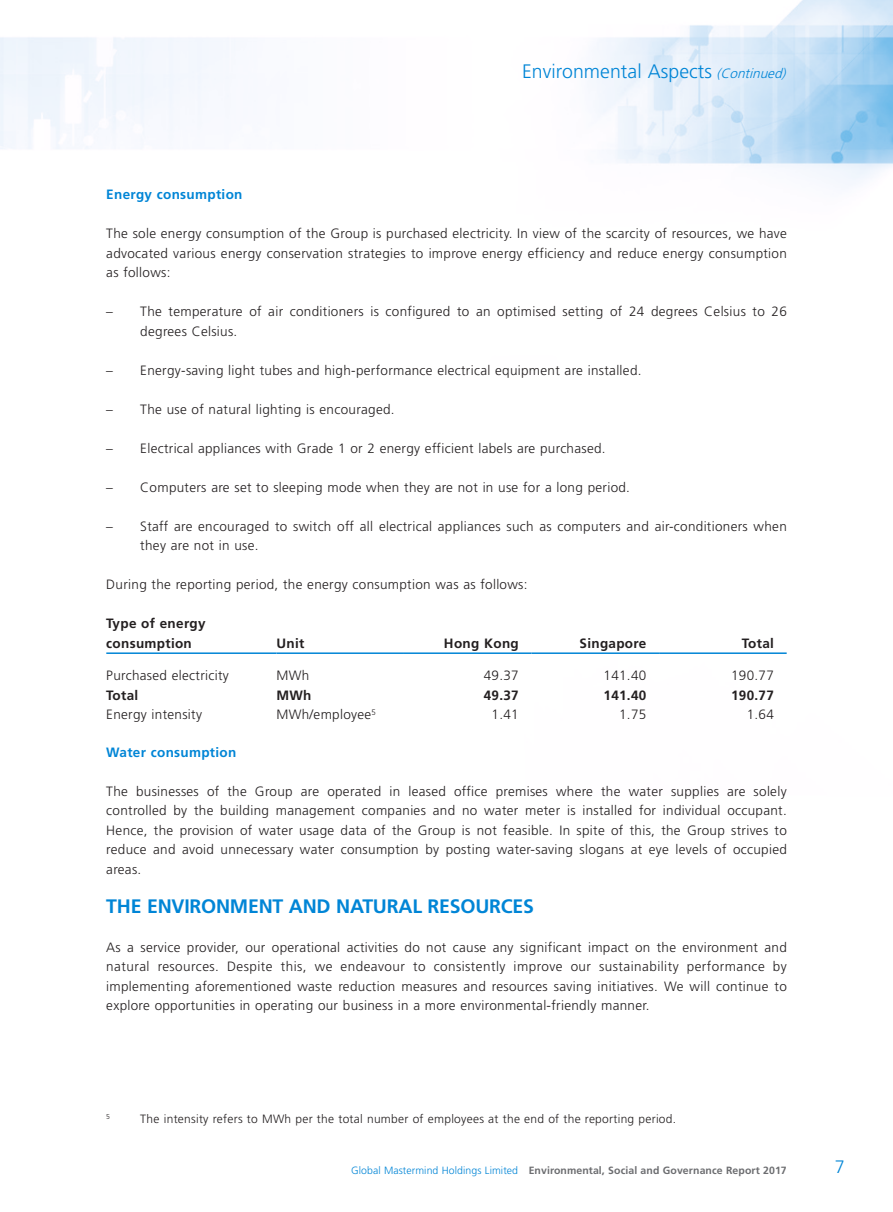
<style>
.page{position:relative;width:893px;height:1212px;background:#fff}
.page>*{position:absolute;margin:0;border:0;box-sizing:border-box;transform-origin:0 0}
.Heading_1{font:700 19.5px "Frutiger LT Std";letter-spacing:-.01em;color:#0085d6}
.t1{font:300 19.5px "Frutiger LT Std";letter-spacing:.005em;color:#0085d6}
.t2{font:300 18px "Frutiger LT Std";color:#0085d6}
.Body_Text{font:300 13.5px/19.5px "Frutiger LT Std";letter-spacing:.025em;color:#231f20;text-align:justify}
.Body_Text-2{font:700 13.5px/19.5px "Frutiger LT Std";letter-spacing:.025em;color:#231f20}
.Heading_2{font:700 13.5px "Frutiger LT Std";letter-spacing:.025em;color:#0085d6}
.t3{font:300 12px "Frutiger LT Std";letter-spacing:.025em;color:#231f20}
.t4{font:700 10.5px "Frutiger LT Std";letter-spacing:.01em;color:#6c6d70}
.t5{font:300 7.05px "Frutiger LT Std";color:#231f20}
.s1{font-style:italic;font-size:13.5px}
.s2{font-weight:300;color:#0085d6}
</style>
<div class="page">
<img style="left:0;top:0;width:893px;height:186px">
<hr style="left:106px;top:652px;width:170px;height:2px;background:#0085d6">
<hr style="left:276px;top:652px;width:128px;height:2px;background:#0085d6">
<hr style="left:404px;top:652px;width:127px;height:2px;background:#0085d6">
<hr style="left:531px;top:652px;width:128px;height:2px;background:#0085d6">
<hr style="left:659px;top:652px;width:128px;height:2px;background:#0085d6">
<p class="t1" style="left:522px;top:61px;width:269px">Environmental Aspects <span class="s1">(Continued)</span></p>
<p class="Heading_2" style="left:106px;top:187px;width:138px">Energy consumption</p>
<p class="Body_Text" style="left:106px;top:224px;width:682px">The sole energy consumption of the Group is purchased electricity. In view of the scarcity of resources, we have advocated various energy conservation strategies to improve energy efficiency and reduce energy consumption as follows:</p>
<p class="Body_Text" style="left:140px;top:302px;width:648px;text-indent:-34px">– The temperature of air conditioners is configured to an optimised setting of 24 degrees Celsius to 26 degrees Celsius.</p>
<p class="Body_Text" style="left:106px;top:360px;width:537px">– Energy-saving light tubes and high-performance electrical equipment are installed.</p>
<p class="Body_Text" style="left:106px;top:399px;width:290px">– The use of natural lighting is encouraged.</p>
<p class="Body_Text" style="left:106px;top:438px;width:501px">– Electrical appliances with Grade 1 or 2 energy efficient labels are purchased.</p>
<p class="Body_Text" style="left:106px;top:477px;width:525px">– Computers are set to sleeping mode when they are not in use for a long period.</p>
<p class="Body_Text" style="left:140px;top:516px;width:648px;text-indent:-34px">– Staff are encouraged to switch off all electrical appliances such as computers and air-conditioners when they are not in use.</p>
<p class="Body_Text" style="left:106px;top:575px;width:423px">During the reporting period, the energy consumption was as follows:</p>
<p class="Body_Text-2" style="left:106px;top:614px;width:101px">Type of energy consumption</p>
<p class="Body_Text-2" style="left:276px;top:633px;width:29px">Unit</p>
<p class="Body_Text-2" style="left:444px;top:633px;width:76px">Hong Kong</p>
<p class="Body_Text-2" style="left:580px;top:633px;width:68px">Singapore</p>
<p class="Body_Text-2" style="left:742px;top:633px;width:34px">Total</p>
<p class="Body_Text" style="left:106px;top:666px;width:124px">Purchased electricity</p>
<p class="Body_Text" style="left:276px;top:666px;width:34px">MWh</p>
<p class="Body_Text" style="left:484px;top:666px;width:37px">49.37</p>
<p class="Body_Text" style="left:603px;top:666px;width:44px">141.40</p>
<p class="Body_Text" style="left:731px;top:666px;width:44px">190.77</p>
<p class="Body_Text-2" style="left:106px;top:685px;width:34px">Total</p>
<p class="Body_Text-2" style="left:276px;top:685px;width:37px">MWh</p>
<p class="Body_Text-2" style="left:484px;top:685px;width:37px">49.37</p>
<p class="Body_Text-2" style="left:603px;top:685px;width:44px">141.40</p>
<p class="Body_Text-2" style="left:731px;top:685px;width:44px">190.77</p>
<p class="Body_Text" style="left:106px;top:705px;width:97px">Energy intensity</p>
<p class="Body_Text" style="left:276px;top:705px;width:101px">MWh/employee<sup>5</sup></p>
<p class="Body_Text" style="left:492px;top:705px;width:29px">1.41</p>
<p class="Body_Text" style="left:619px;top:705px;width:29px">1.75</p>
<p class="Body_Text" style="left:747px;top:705px;width:29px">1.64</p>
<p class="Heading_2" style="left:106px;top:744px;width:132px">Water consumption</p>
<p class="Body_Text" style="left:106px;top:781px;width:682px">The businesses of the Group are operated in leased office premises where the water supplies are solely controlled by the building management companies and no water meter is installed for individual occupant.<br>Hence, the provision of water usage data of the Group is not feasible. In spite of this, the Group strives to reduce and avoid unnecessary water consumption by posting water-saving slogans at eye levels of occupied areas.</p>
<p class="Heading_1" style="left:106px;top:894px;width:429px">THE ENVIRONMENT AND NATURAL RESOURCES</p>
<p class="Body_Text" style="left:106px;top:937px;width:682px">As a service provider, our operational activities do not cause any significant impact on the environment and natural resources. Despite this, we endeavour to consistently improve our sustainability performance by implementing aforementioned waste reduction measures and resources saving initiatives. We will continue to explore opportunities in operating our business in a more environmental-friendly manner.</p>
<p class="t5" style="left:106px;top:1113px;width:5px">5</p>
<p class="t3" style="left:140px;top:1112px;width:537px">The intensity refers to MWh per the total number of employees at the end of the reporting period.</p>
<p class="t4" style="left:351px;top:1164px;width:437px"><span class="s2">Global Mastermind Holdings Limited</span> Environmental, Social and Governance Report 2017</p>
<h2 class="t2" style="left:835px;top:1156px;width:12px">7</h2>
</div>
